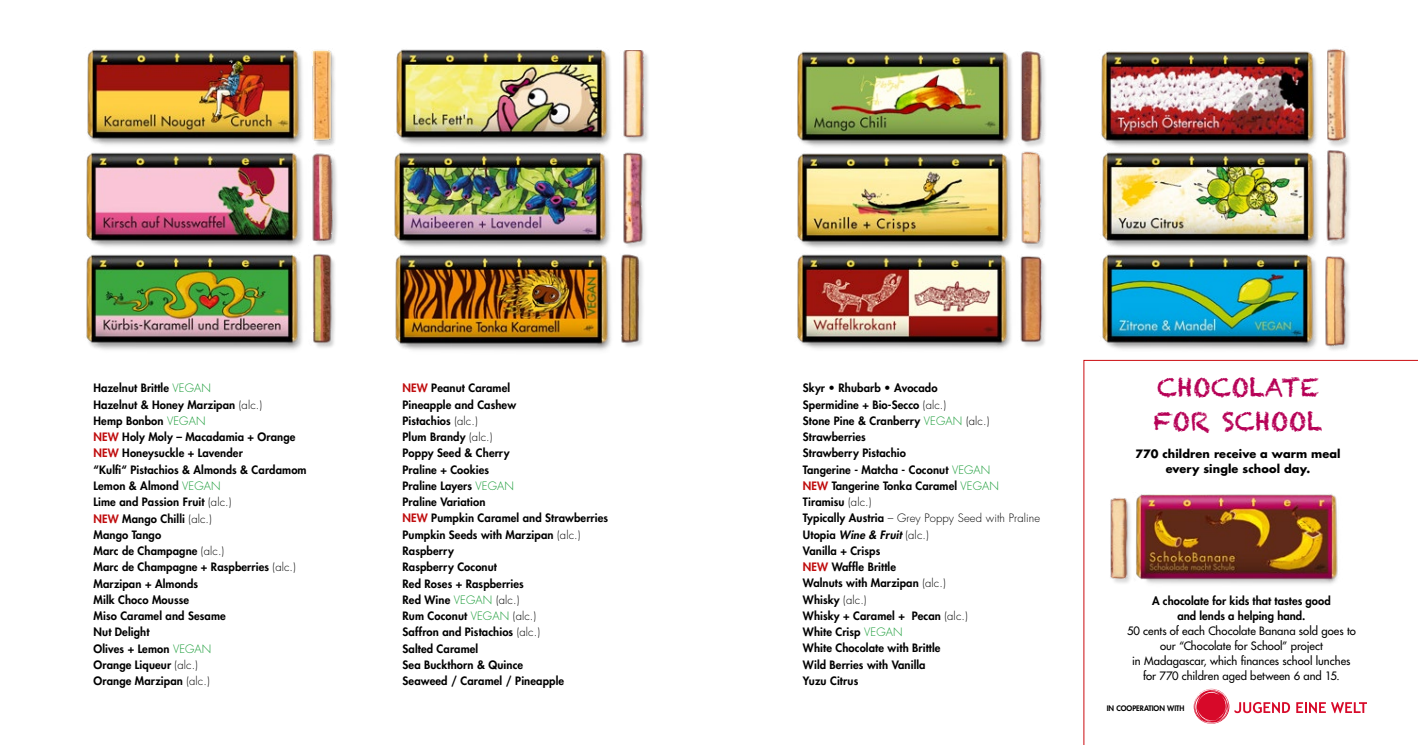
<style>
.page{position:relative;width:1418px;height:745px;background:#fff}
.page>*{position:absolute;margin:0;border:0;box-sizing:border-box;transform-origin:0 0}
.t1{font:25px/33.4px "Chalkduster";color:#b60056}
.t2{font:800 11.25px/16.2px "Futura Std";letter-spacing:.01em;color:#000}
.t3{font:500 11.25px/15px "Futura Std";color:#000;text-align:center}
.t4{font:700 11.25px/15px "Futura Std";letter-spacing:.01em;color:#000;text-align:center}
.t5{font:800 7.38px "Futura Std";color:#000}
.s1{font-weight:300;color:#159a34}
.s2{font-weight:300}
.s3{color:#c00d0e}
.s4{font-style:italic}
</style>
<div class="page">
<img style="left:395px;top:254px;width:216px;height:97px">
<img style="left:620px;top:254px;width:23px;height:93px">
<img style="left:797px;top:51px;width:216px;height:96px">
<img style="left:1020px;top:51px;width:25px;height:96px">
<img style="left:797px;top:254px;width:214px;height:95px">
<div style="left:1021px;top:258px;width:26px;height:90px;background:#f4f4f4"></div>
<img style="left:1020px;top:256px;width:24px;height:92px">
<img style="left:1102px;top:153px;width:216px;height:95px">
<img style="left:1326px;top:150px;width:24px;height:95px">
<img style="left:1102px;top:254px;width:215px;height:96px">
<div style="left:1325px;top:257px;width:26px;height:95px;background:#000;opacity:.15"></div>
<img style="left:1325px;top:256px;width:21px;height:94px">
<img style="left:1101px;top:51px;width:216px;height:96px">
<div style="left:1326px;top:51px;width:26px;height:97px;background:#000;opacity:.15"></div>
<img style="left:1327px;top:49px;width:25px;height:94px">
<img style="left:797px;top:153px;width:215px;height:96px">
<div style="left:1022px;top:153px;width:25px;height:97px;background:#000;opacity:.15"></div>
<img style="left:1021px;top:152px;width:21px;height:96px">
<img style="left:394px;top:152px;width:216px;height:96px">
<div style="left:624px;top:154px;width:24px;height:95px;background:#000;opacity:.15"></div>
<img style="left:623px;top:152px;width:21px;height:96px">
<img style="left:396px;top:49px;width:215px;height:96px">
<div style="left:624px;top:52px;width:26px;height:92px;background:#000;opacity:.15"></div>
<img style="left:623px;top:50px;width:23px;height:88px">
<img style="left:86px;top:254px;width:216px;height:96px">
<img style="left:313px;top:253px;width:22px;height:95px">
<img style="left:86px;top:152px;width:217px;height:95px">
<div style="left:313px;top:155px;width:26px;height:92px;background:#000;opacity:.2"></div>
<img style="left:312px;top:153px;width:23px;height:94px">
<img style="left:87px;top:49px;width:216px;height:97px">
<div style="left:313px;top:52px;width:24px;height:95px;background:#f9f9f9"></div>
<img style="left:312px;top:50px;width:22px;height:95px">
<svg style="left:1083px;top:360px;width:334px;height:384px"></svg>
<img style="left:1126px;top:492px;width:219px;height:94px">
<svg style="left:1193px;top:688px;width:96px;height:35px"></svg>
<svg style="left:1296px;top:701px;width:70px;height:11px"></svg>
<div style="left:1110px;top:499px;width:23px;height:86px;background:#000;opacity:.15"></div>
<img style="left:1106px;top:492px;width:24px;height:86px">
<p class="t2" style="left:94px;top:380px;width:214px">Hazelnut Brittle <span class="s1">VEGAN<br></span>Hazelnut &amp; Honey Marzipan <span class="s2">(alc.)<br></span>Hemp Bonbon <span class="s1">VEGAN<br></span><span class="s3">NEW</span> Holy Moly – Macadamia + Orange<br><span class="s3">NEW</span> Honeysuckle + Lavender<br>“Kulfi“ Pistachios &amp; Almonds &amp; Cardamom<br>Lemon &amp; Almond <span class="s1">VEGAN<br></span>Lime and Passion Fruit <span class="s2">(alc.)<br></span><span class="s3">NEW</span> Mango Chilli <span class="s2">(alc.)<br></span>Mango Tango<br>Marc de Champagne <span class="s2">(alc.)<br></span>Marc de Champagne + Raspberries <span class="s2">(alc.)<br></span>Marzipan + Almonds<br>Milk Choco Mousse<br>Miso Caramel and Sesame<br>Nut Delight<br>Olives + Lemon <span class="s1">VEGAN<br></span>Orange Liqueur <span class="s2">(alc.)<br></span>Orange Marzipan <span class="s2">(alc.)</span></p>
<p class="t2" style="left:402px;top:380px;width:207px"><span class="s3">NEW</span> Peanut Caramel<br>Pineapple and Cashew<br>Pistachios <span class="s2">(alc.)<br></span>Plum Brandy <span class="s2">(alc.)<br></span>Poppy Seed &amp; Cherry<br>Praline + Cookies<br>Praline Layers <span class="s1">VEGAN<br></span>Praline Variation<br><span class="s3">NEW</span> Pumpkin Caramel and Strawberries<br>Pumpkin Seeds with Marzipan <span class="s2">(alc.)<br></span>Raspberry<br>Raspberry Coconut<br>Red Roses + Raspberries<br>Red Wine <span class="s1">VEGAN</span> <span class="s2">(alc.)<br></span>Rum Coconut <span class="s1">VEGAN</span> <span class="s2">(alc.)<br></span>Saffron and Pistachios <span class="s2">(alc.)<br></span>Salted Caramel<br>Sea Buckthorn &amp; Quince<br>Seaweed / Caramel / Pineapple</p>
<p class="t2" style="left:803px;top:380px;width:239px">Skyr • Rhubarb • Avocado<br>Spermidine + Bio-Secco <span class="s2">(alc.)<br></span>Stone Pine &amp; Cranberry <span class="s1">VEGAN</span> <span class="s2">(alc.)<br></span>Strawberries<br>Strawberry Pistachio<br>Tangerine - Matcha - Coconut <span class="s1">VEGAN<br></span><span class="s3">NEW</span> Tangerine Tonka Caramel <span class="s1">VEGAN<br></span>Tiramisu <span class="s2">(alc.)<br></span>Typically Austria <span class="s2">– Grey Poppy Seed with Praline<br></span>Utopia <span class="s4">Wine &amp; Fruit</span> <span class="s2">(alc.)<br></span>Vanilla + Crisps<br><span class="s3">NEW</span> Waffle Brittle<br>Walnuts with Marzipan <span class="s2">(alc.)<br></span>Whisky <span class="s2">(alc.)<br></span>Whisky + Caramel + Pecan <span class="s2">(alc.)<br></span>White Crisp <span class="s1">VEGAN<br></span>White Chocolate with Brittle<br>Wild Berries with Vanilla<br>Yuzu Citrus</p>
<h1 class="t1" style="left:1153px;top:371px;width:170px">CHOCOLATE<br>FOR SCHOOL</h1>
<p class="t4" style="left:1135px;top:446px;width:207px">770 children receive a warm meal every single school day.</p>
<p class="t2" style="left:1152px;top:593px;width:180px;line-height:15px;text-align:center">A chocolate for kids that tastes good and lends a helping hand.</p>
<p class="t3" style="left:1126px;top:623px;width:230px">50 cents of each Chocolate Banana sold goes to our “Chocolate for School” project<br>in Madagascar, which finances school lunches for 770 children aged between 6 and 15.</p>
<p class="t5" style="left:1106px;top:703px;width:79px">IN COOPERATION WITH</p>
</div>
